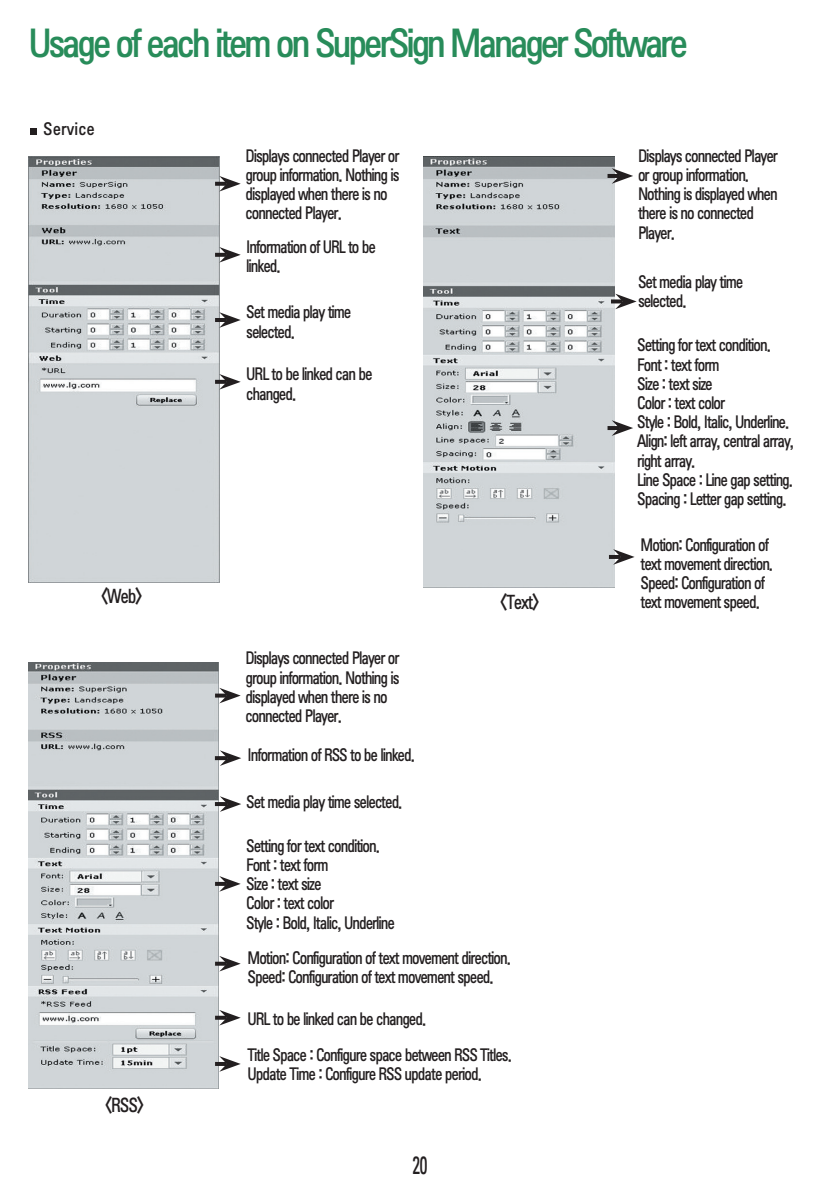
<style>
.page{position:relative;width:840px;height:1191px;background:#fff}
.page>*{position:absolute;margin:0;border:0;box-sizing:border-box;transform-origin:0 0}
.t1{font:36px "LG Display Kor Cn";letter-spacing:-.1em;color:#288c5a}
.t2{font:22px "LG Display Kor Cn";color:#231f20;scale:.7 1}
.t3{font:18px "LG Display Kor Cn";letter-spacing:-.075em;color:#231f20;scale:.9 1}
.t4{font:16px/19.2px "LG Display Kor Cn";letter-spacing:-.075em;color:#231f20;scale:.9 1}
.t5{font:16px "LG Display Kor Cn";color:#231f20}
</style>
<div class="page">
<img style="left:29px;top:156px;width:190px;height:426px">
<svg style="left:215px;top:182px;width:4px;height:4px"></svg>
<svg style="left:219px;top:176px;width:21px;height:15px"></svg>
<svg style="left:215px;top:253px;width:4px;height:4px"></svg>
<svg style="left:219px;top:247px;width:21px;height:16px"></svg>
<hr style="left:215px;top:318px;width:12px;height:4px;background:#231f20">
<svg style="left:219px;top:312px;width:21px;height:16px"></svg>
<svg style="left:215px;top:380px;width:4px;height:4px"></svg>
<svg style="left:219px;top:374px;width:21px;height:15px"></svg>
<svg style="left:30px;top:129px;width:6px;height:6px"></svg>
<img style="left:423px;top:156px;width:190px;height:432px">
<svg style="left:607px;top:426px;width:4px;height:4px"></svg>
<svg style="left:611px;top:420px;width:21px;height:16px"></svg>
<svg style="left:607px;top:174px;width:4px;height:4px"></svg>
<svg style="left:611px;top:168px;width:21px;height:16px"></svg>
<svg style="left:610px;top:299px;width:4px;height:4px"></svg>
<svg style="left:614px;top:294px;width:22px;height:15px"></svg>
<svg style="left:608px;top:555px;width:4px;height:4px"></svg>
<svg style="left:612px;top:549px;width:22px;height:16px"></svg>
<img style="left:28px;top:662px;width:190px;height:426px">
<svg style="left:215px;top:756px;width:5px;height:4px"></svg>
<svg style="left:220px;top:750px;width:21px;height:16px"></svg>
<hr style="left:215px;top:802px;width:12px;height:4px;background:#231f20">
<svg style="left:220px;top:796px;width:21px;height:16px"></svg>
<svg style="left:215px;top:882px;width:4px;height:4px"></svg>
<svg style="left:219px;top:876px;width:21px;height:15px"></svg>
<svg style="left:215px;top:961px;width:4px;height:4px"></svg>
<svg style="left:219px;top:956px;width:21px;height:15px"></svg>
<svg style="left:215px;top:1015px;width:4px;height:4px"></svg>
<svg style="left:219px;top:1010px;width:21px;height:15px"></svg>
<hr style="left:215px;top:1062px;width:12px;height:4px;background:#231f20">
<svg style="left:219px;top:1056px;width:21px;height:15px"></svg>
<svg style="left:215px;top:693px;width:4px;height:4px"></svg>
<svg style="left:219px;top:688px;width:21px;height:15px"></svg>
<h1 class="t1" style="left:28px;top:18px;width:661px">Usage of each item on SuperSign Manager Software</h1>
<p class="t5" style="left:43px;top:117px;width:53px">Service</p>
<p class="t4" style="left:245px;top:146px;width:173px">Displays connected Player or group information. Nothing is displayed when there is no connected Player.</p>
<p class="t4" style="left:246px;top:237px;width:146px">Information of URL to be linked.</p>
<p class="t4" style="left:246px;top:302px;width:118px">Set media play time selected.</p>
<p class="t4" style="left:246px;top:364px;width:142px">URL to be linked can be changed.</p>
<p class="t3" style="left:101px;top:584px;width:48px">&lt;Web&gt;</p>
<p class="t3" style="left:500px;top:589px;width:45px">&lt;Text&gt;</p>
<p class="t4" style="left:245px;top:648px;width:173px">Displays connected Player or group information. Nothing is displayed when there is no connected Player.</p>
<p class="t4" style="left:247px;top:745px;width:188px">Information of RSS to be linked.</p>
<p class="t4" style="left:246px;top:792px;width:175px">Set media play time selected.</p>
<p class="t4" style="left:246px;top:836px;width:167px">Setting for text condition.<br>Font : text form<br>Size : text size<br>Color : text color<br>Style : Bold, Italic, Underline</p>
<p class="t4" style="left:247px;top:948px;width:294px">Motion: Configuration of text movement direction.<br>Speed: Configuration of text movement speed.</p>
<p class="t4" style="left:247px;top:1008px;width:200px">URL to be linked can be changed.</p>
<p class="t3" style="left:105px;top:1092px;width:45px">&lt;RSS&gt;</p>
<p class="t4" style="left:247px;top:1044px;width:295px">Title Space : Configure space between RSS Titles.<br>Update Time : Configure RSS update period.</p>
<h2 class="t2" style="left:412px;top:1150px;width:23px">20</h2>
<p class="t4" style="left:637px;top:146px;width:157px">Displays connected Player or group information.<br>Nothing is displayed when there is no connected<br>Player.</p>
<p class="t4" style="left:637px;top:272px;width:118px">Set media play time selected.</p>
<p class="t4" style="left:637px;top:335px;width:176px">Setting for text condition.<br>Font : text form<br>Size : text size<br>Color : text color<br>Style : Bold, Italic, Underline.<br>Align: left array, central array, right array.<br>Line Space : Line gap setting.<br>Spacing : Letter gap setting.</p>
<p class="t4" style="left:640px;top:535px;width:149px">Motion: Configuration of text movement direction.<br>Speed: Configuration of text movement speed.</p>
</div>
